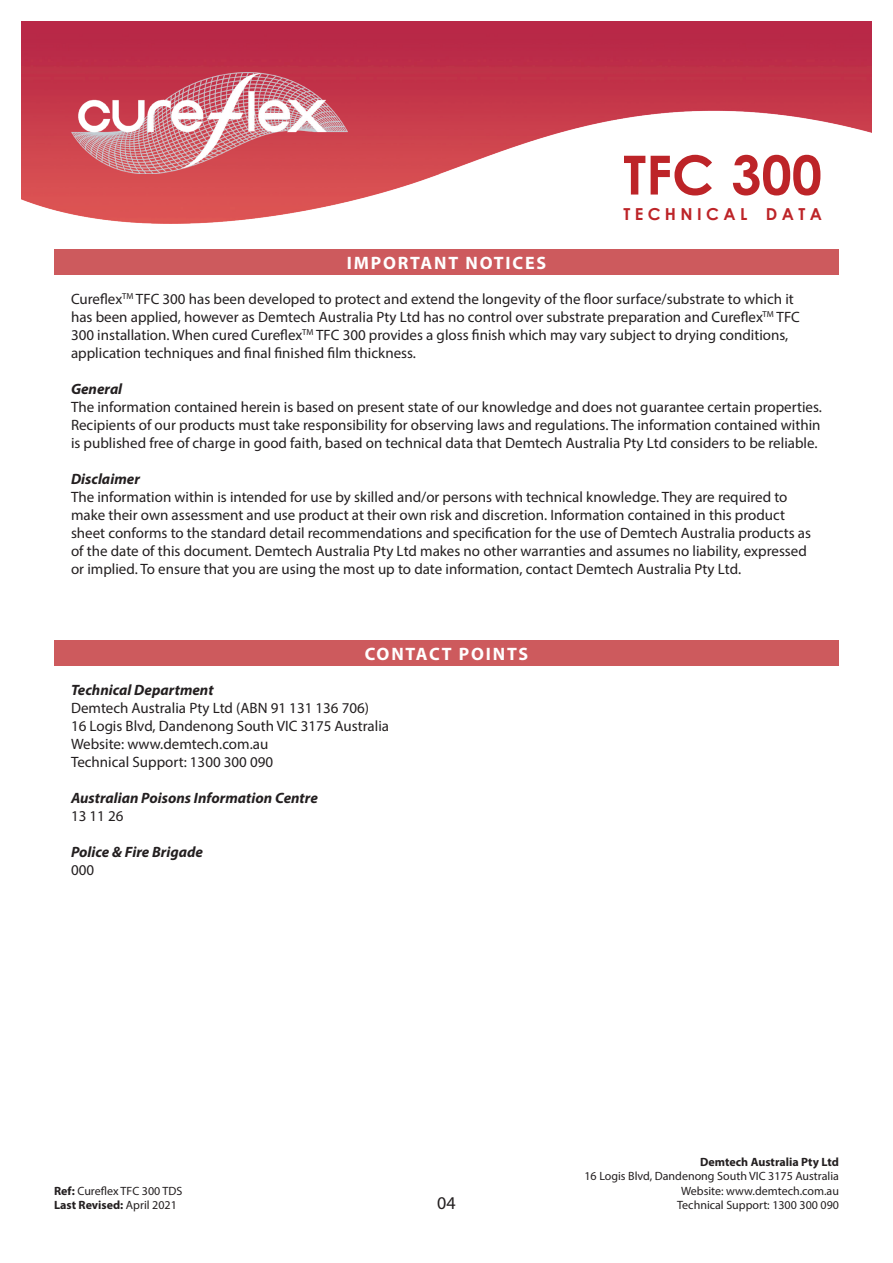
<style>
.page{position:relative;width:893px;height:1263px;background:#fff}
.page>*{position:absolute;margin:0;border:0;box-sizing:border-box;transform-origin:0 0}
.t1{font:700 54px "Century Gothic";color:#bd2428}
.t2{font:700 18px "Myriad Pro";letter-spacing:.1em;color:#fff}
.t3{font:18px "Myriad Pro";color:#231f20}
.t4{font:700 16.5px "Century Gothic";letter-spacing:.265em;color:#bd2428}
.t5{font:15px/18px "Myriad Pro";color:#231f20}
.t6{font:italic 700 15px "Myriad Pro";color:#231f20}
.t7{font:12px/14.4px "Myriad Pro";color:#231f20}
.t8{font:700 12px "Myriad Pro";color:#231f20}
.s1{color:#fff}
.s2{font-weight:700}
</style>
<div class="page">
<img style="left:21px;top:21px;width:851px;height:203px">
<div style="left:54px;top:249px;width:785px;height:26px;background:#cd5a5d"></div>
<div style="left:54px;top:640px;width:785px;height:25px;background:#cd5a5d"></div>
<img style="left:71px;top:72px;width:276px;height:101px">
<h1 class="t1" style="left:623px;top:134px;width:200px">TFC 300</h1>
<p class="t4" style="left:623px;top:202px;width:200px">TECHNICAL<span class="s1">B</span>DATA</p>
<p class="t2" style="left:347px;top:251px;width:201px">IMPORTANT NOTICES</p>
<p class="t5" style="left:71px;top:290px;width:730px">Cureflex<sup>TM</sup> TFC 300 has been developed to protect and extend the longevity of the floor surface/substrate to which it has been applied, however as Demtech Australia Pty Ltd has no control over substrate preparation and Cureflex<sup>TM</sup> TFC 300 installation. When cured Cureflex<sup>TM</sup> TFC 300 provides a gloss finish which may vary subject to drying conditions, application techniques and final finished film thickness.</p>
<p class="t6" style="left:71px;top:379px;width:53px">General</p>
<p class="t5" style="left:71px;top:398px;width:752px;text-align:justify">The information contained herein is based on present state of our knowledge and does not guarantee certain properties.<br>Recipients of our products must take responsibility for observing laws and regulations. The information contained within is published free of charge in good faith, based on technical data that Demtech Australia Pty Ltd considers to be reliable.</p>
<p class="t6" style="left:71px;top:469px;width:70px">Disclaimer</p>
<p class="t5" style="left:71px;top:488px;width:741px">The information within is intended for use by skilled and/or persons with technical knowledge. They are required to make their own assessment and use product at their own risk and discretion. Information contained in this product sheet conforms to the standard detail recommendations and specification for the use of Demtech Australia products as of the date of this document. Demtech Australia Pty Ltd makes no other warranties and assumes no liability, expressed or implied. To ensure that you are using the most up to date information, contact Demtech Australia Pty Ltd.</p>
<p class="t2" style="left:365px;top:642px;width:165px">CONTACT POINTS</p>
<p class="t6" style="left:71px;top:680px;width:144px">Technical Department</p>
<p class="t5" style="left:71px;top:698px;width:320px">Demtech Australia Pty Ltd (ABN 91 131 136 706)<br>16 Logis Blvd, Dandenong South VIC 3175 Australia Website: www.demtech.com.au<br>Technical Support: 1300 300 090</p>
<p class="t6" style="left:71px;top:788px;width:248px">Australian Poisons Information Centre</p>
<p class="t5" style="left:71px;top:806px;width:54px">13 11 26</p>
<p class="t6" style="left:71px;top:842px;width:133px">Police &amp; Fire Brigade</p>
<p class="t5" style="left:71px;top:860px;width:25px">000</p>
<p class="t7" style="left:54px;top:1183px;width:130px"><span class="s2">Ref:</span> Cureflex TFC 300 TDS<br><span class="s2">Last Revised:</span> April 2021</p>
<p class="t8" style="left:700px;top:1154px;width:140px">Demtech Australia Pty Ltd</p>
<p class="t7" style="left:584px;top:1169px;width:256px;text-align:right">16 Logis Blvd, Dandenong South VIC 3175 Australia<br>Website: www.demtech.com.au</p>
<p class="t3" style="left:437px;top:1192px;width:20px">04</p>
<p class="t7" style="left:677px;top:1197px;width:163px">Technical Support: 1300 300 090</p>
</div>
